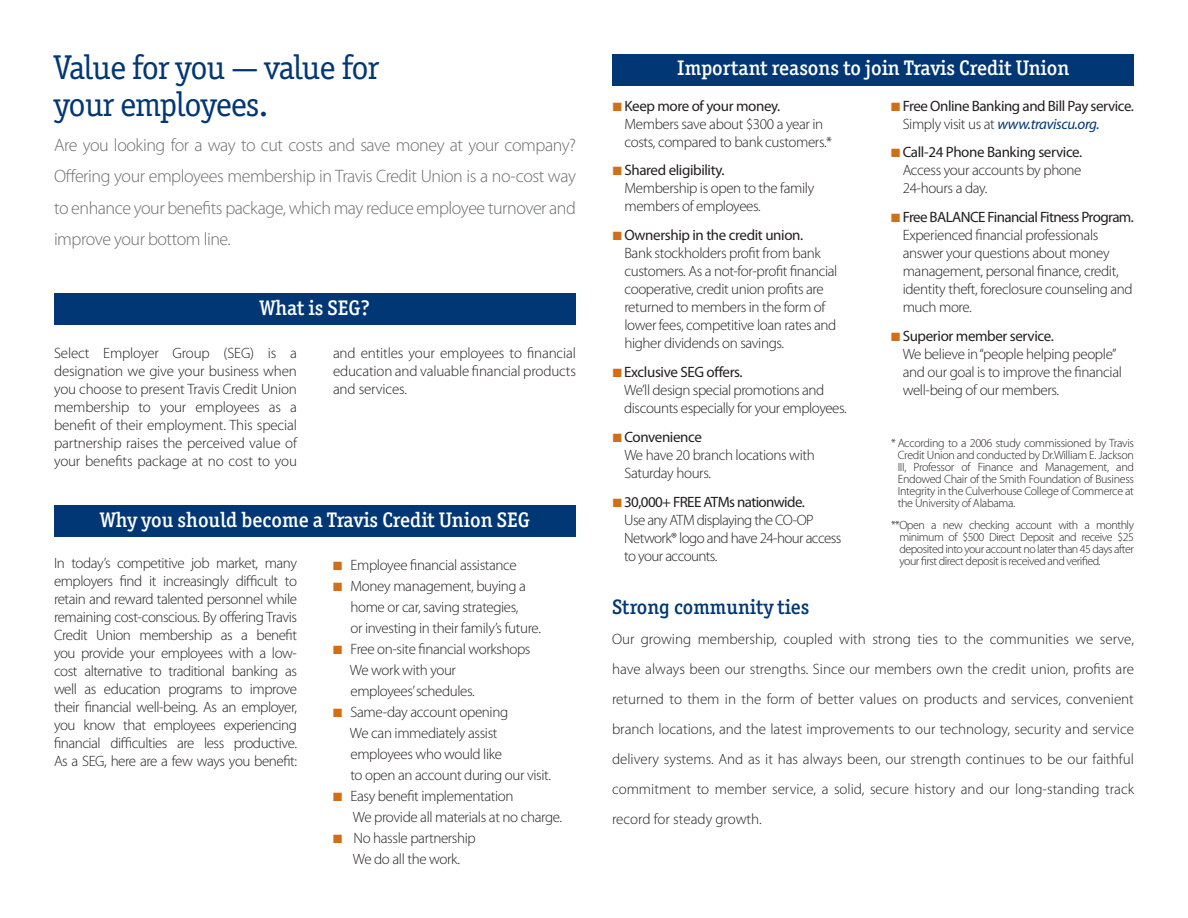
<style>
.page{position:relative;width:1188px;height:918px;background:#fff}
.page>*{position:absolute;margin:0;border:0;box-sizing:border-box;transform-origin:0 0}
.t1{font:34.5px/37.5px "Officina Serif ITC Pro";letter-spacing:-.025em;color:#013775}
.t2{font:500 21.15px "Officina Serif ITC Pro";color:#fff}
.t3{font:500 21px "Officina Serif ITC Pro";color:#013775}
.t4{font:300 18px/31.5px "Myriad Pro";letter-spacing:-.025em;color:#6c6d70;text-align:justify}
.t5{font:300 15px/18px "Myriad Pro";letter-spacing:-.025em;color:#231f20}
.t6{font:15px/18px "Myriad Pro";letter-spacing:-.03em;color:#231f20}
.t7{font:300 12px/12px "Myriad Pro";letter-spacing:-.03em;color:#231f20;text-align:justify}
.s1{color:#d06f18}
.s2{font-weight:400}
.s3{font-weight:300}
.s4{font-style:italic;color:#013775}
</style>
<div class="page">
<div style="left:613px;top:54px;width:521px;height:32px;background:#013775"></div>
<div style="left:54px;top:293px;width:522px;height:31px;background:#013775"></div>
<div style="left:54px;top:505px;width:522px;height:32px;background:#013775"></div>
<p class="t1" style="left:54px;top:48px;width:327px">Value for you — value for your employees.</p>
<p class="t4" style="left:54px;top:130px;width:524px">Are you looking for a way to cut costs and save money at your company?<br>Offering your employees membership in Travis Credit Union is a no-cost way to enhance your benefits package, which may reduce employee turnover and improve your bottom line.</p>
<p class="t2" style="left:260px;top:295px;width:112px">What is SEG?</p>
<p class="t5" style="left:54px;top:344px;width:245px;text-align:justify">Select Employer Group (SEG) is a designation we give your business when you choose to present Travis Credit Union membership to your employees as a benefit of their employment. This special partnership raises the perceived value of your benefits package at no cost to you</p>
<p class="t5" style="left:333px;top:344px;width:244px;text-align:justify">and entitles your employees to financial education and valuable financial products and services.</p>
<p class="t2" style="left:100px;top:507px;width:431px">Why you should become a Travis Credit Union SEG</p>
<p class="t5" style="left:54px;top:554px;width:245px;text-align:justify">In today’s competitive job market, many employers find it increasingly difficult to retain and reward talented personnel while remaining cost-conscious. By offering Travis Credit Union membership as a benefit you provide your employees with a low&shy;cost alternative to traditional banking as well as education programs to improve their financial well-being. As an employer, you know that employees experiencing financial difficulties are less productive.<br>As a SEG, here are a few ways you benefit:</p>
<p class="t5" style="left:333px;top:556px;width:185px"><span class="s1">■</span> Employee financial assistance</p>
<p class="t5" style="left:350px;top:576px;width:192px;line-height:21px;text-indent:-17px"><span class="s1">■</span> Money management, buying a home or car, saving strategies,<br>or investing in their family’s future.</p>
<p class="t5" style="left:350px;top:639px;width:182px;line-height:21px;text-indent:-17px"><span class="s1">■</span> Free on-site financial workshops<br>We work with your<br>employees’ schedules.</p>
<p class="t5" style="left:333px;top:703px;width:177px"><span class="s1">■</span> Same-day account opening</p>
<p class="t5" style="left:350px;top:723px;width:203px;line-height:21px">We can immediately assist employees who would like<br>to open an account during our visit.</p>
<p class="t5" style="left:333px;top:787px;width:182px"><span class="s1">■</span> Easy benefit implementation</p>
<p class="t5" style="left:353px;top:808px;width:211px">We provide all materials at no charge.</p>
<p class="t5" style="left:333px;top:829px;width:144px"><span class="s1">■</span> No hassle partnership</p>
<p class="t5" style="left:353px;top:850px;width:109px">We do all the work.</p>
<p class="t2" style="left:677px;top:55px;width:394px">Important reasons to join Travis Credit Union</p>
<p class="t5" style="left:624px;top:97px;width:209px;text-indent:-12px"><span class="s1">■</span> <span class="s2">Keep more of your money.<br></span>Members save about $300 a year in costs, compared to bank customers.*</p>
<p class="t5" style="left:624px;top:162px;width:191px;text-indent:-12px"><span class="s1">■</span> <span class="s2">Shared eligibility.<br></span>Membership is open to the family members of employees.</p>
<p class="t5" style="left:624px;top:226px;width:214px;text-indent:-12px"><span class="s1">■</span> <span class="s2">Ownership in the credit union.<br></span>Bank stockholders profit from bank customers. As a not-for-profit financial cooperative, credit union profits are returned to members in the form of lower fees, competitive loan rates and higher dividends on savings.</p>
<p class="t5" style="left:624px;top:363px;width:224px;text-indent:-12px"><span class="s1">■</span> <span class="s2">Exclusive SEG offers.<br></span>We’ll design special promotions and discounts especially for your employees.</p>
<p class="t5" style="left:624px;top:428px;width:192px;text-indent:-12px"><span class="s1">■</span> <span class="s2">Convenience<br></span>We have 20 branch locations with<br>Saturday hours.</p>
<p class="t5" style="left:624px;top:493px;width:219px;text-indent:-12px"><span class="s1">■</span> <span class="s2">30,000+ FREE ATMs nationwide.<br></span>Use any ATM displaying the CO-OP<br>Network® logo and have 24-hour access to your accounts.</p>
<p class="t6" style="left:903px;top:97px;width:233px;text-indent:-12px"><span class="s1">■</span> Free Online Banking and Bill Pay service.<br><span class="s3">Simply visit us at</span> <span class="s4">www.traviscu.org.</span></p>
<p class="t5" style="left:903px;top:144px;width:181px;text-align:justify;text-indent:-12px"><span class="s1">■</span> <span class="s2">Call-24 Phone Banking service.<br></span>Access your accounts by phone 24-hours a day.</p>
<p class="t5" style="left:903px;top:208px;width:233px;text-indent:-12px"><span class="s1">■</span> <span class="s2">Free BALANCE Financial Fitness Program.<br></span>Experienced financial professionals answer your questions about money management, personal finance, credit, identity theft, foreclosure counseling and much more.</p>
<p class="t5" style="left:903px;top:327px;width:221px;text-indent:-12px"><span class="s1">■</span> <span class="s2">Superior member service.<br></span>We believe in “people helping people” and our goal is to improve the financial well-being of our members.</p>
<p class="t7" style="left:898px;top:437px;width:238px;text-indent:-7px">* According to a 2006 study commissioned by Travis Credit Union and conducted by Dr.William E. Jackson III, Professor of Finance and Management, and Endowed Chair of the Smith Foundation of Business Integrity in the Culverhouse College of Commerce at the University of Alabama.</p>
<p class="t7" style="left:899px;top:520px;width:236px;text-indent:-8px">**Open a new checking account with a monthly minimum of $500 Direct Deposit and receive $25 deposited into your account no later than 45 days after your first direct deposit is received and verified.</p>
<p class="t3" style="left:612px;top:595px;width:199px">Strong community ties</p>
<p class="t5" style="left:612px;top:625px;width:524px;line-height:30px;text-align:justify">Our growing membership, coupled with strong ties to the communities we serve, have always been our strengths. Since our members own the credit union, profits are returned to them in the form of better values on products and services, convenient branch locations, and the latest improvements to our technology, security and service delivery systems. And as it has always been, our strength continues to be our faithful commitment to member service, a solid, secure history and our long-standing track record for steady growth.</p>
</div>
